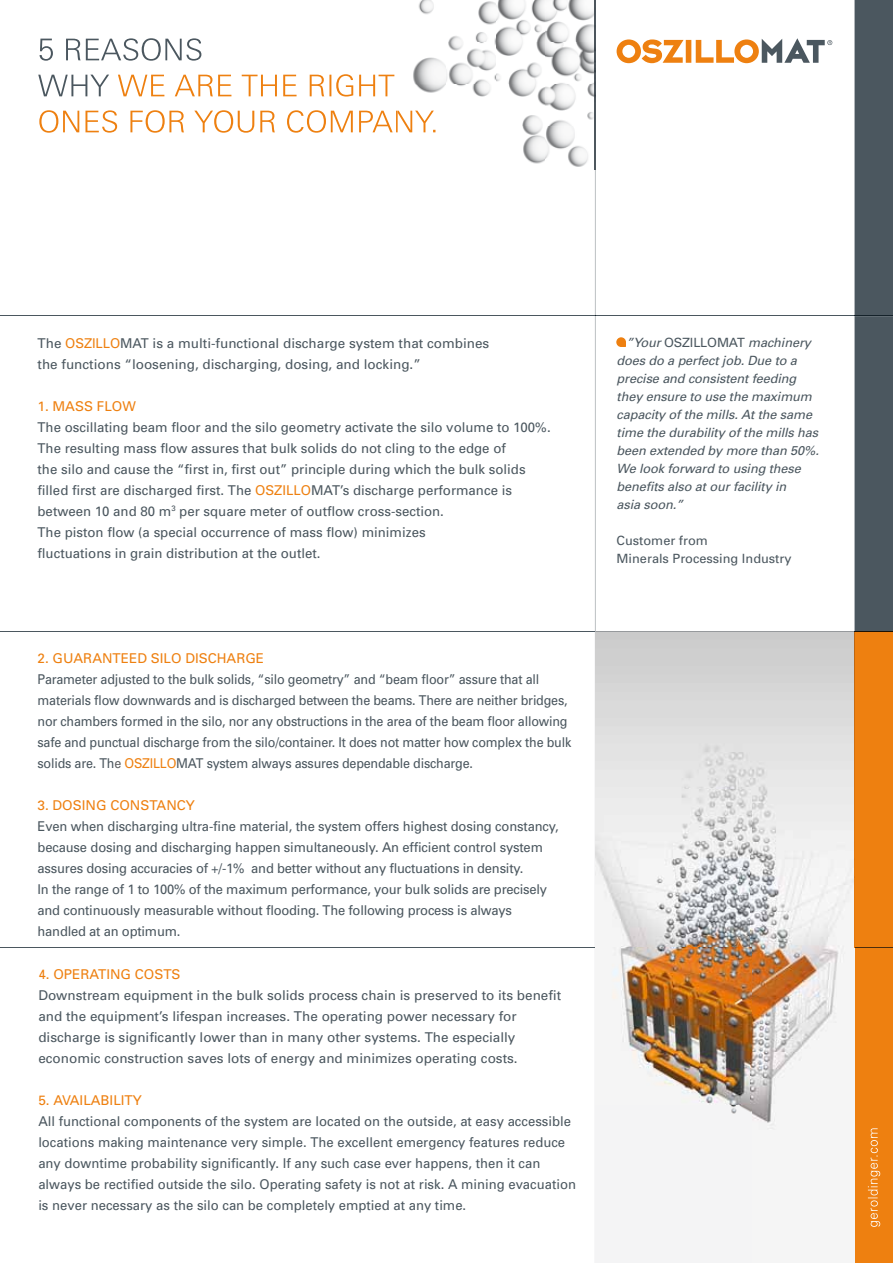
<style>
.page{position:relative;width:893px;height:1263px;background:#fff}
.page>*{position:absolute;margin:0;border:0;box-sizing:border-box;transform-origin:0 0}
.t1{font:13.5px/21px "Univers";color:#4b575f}
.t2{font:13.5px/21px "Univers";color:#4b575f;scale:.96 1}
.t3{font:13.5px/21px "Univers";color:#4b575f;scale:.93 1}
.t4{font:13.5px "Univers";color:#ee8010}
.t5{font:italic 12.75px/18px "Univers 55";letter-spacing:-.01em;color:#4b575f}
.t6{font:12.75px/18px "Univers";color:#4b575f}
.s1{color:#ee8010}
.s2{color:#5f6062}
.s3{font-family:"Univers";font-style:normal}
</style>
<div class="page">
<svg style="left:617px;top:38px;width:215px;height:25px"></svg>
<hr style="left:595px;top:169px;width:1px;height:147px;background:#4b575f">
<hr style="left:595px;top:316px;width:1px;height:315px;background:#4b575f">
<hr style="left:595px;top:316px;width:259px;height:1px;background:#4b575f">
<hr style="left:0;top:316px;width:595px;height:1px;background:#4b575f">
<hr style="left:0;top:947px;width:595px;height:1px;background:#4b575f">
<hr style="left:0;top:631px;width:595px;height:1px;background:#4b575f">
<svg style="left:39px;top:110px;width:359px;height:23px"></svg>
<svg style="left:118px;top:74px;width:276px;height:23px"></svg>
<svg style="left:38px;top:75px;width:71px;height:21px"></svg>
<svg style="left:40px;top:38px;width:161px;height:23px"></svg>
<svg style="left:617px;top:337px;width:9px;height:10px"></svg>
<img style="left:595px;top:631px;width:259px;height:632px">
<svg style="left:854px;top:0;width:39px;height:1263px;background:#9f7140"></svg>
<img style="left:398px;top:0;width:198px;height:169px">
<img style="left:398px;top:111px;width:37px;height:21px">
<p class="t1" style="left:38px;top:332px;width:453px">The <span class="s1">OSZILLO</span>MAT is a multi-functional discharge system that combines the functions “loosening, discharging, dosing, and locking.”</p>
<p class="t4" style="left:38px;top:398px;width:100px">1. MASS FLOW</p>
<p class="t1" style="left:38px;top:416px;width:515px">The oscillating beam floor and the silo geometry activate the silo volume to 100%.<br>The resulting mass flow assures that bulk solids do not cling to the edge of<br>the silo and cause the “first in, first out” principle during which the bulk solids filled first are discharged first. The <span class="s1">OSZILLO</span>MAT’s discharge performance is between 10 and 80 m<sup>3</sup> per square meter of outflow cross-section.<br>The piston flow (a special occurrence of mass flow) minimizes<br>fluctuations in grain distribution at the outlet.</p>
<p class="t4" style="left:38px;top:650px;width:228px">2. GUARANTEED SILO DISCHARGE</p>
<p class="t3" style="left:38px;top:668px;width:575px">Parameter adjusted to the bulk solids, “silo geometry” and “beam floor” assure that all materials flow downwards and is discharged between the beams. There are neither bridges, nor chambers formed in the silo, nor any obstructions in the area of the beam floor allowing safe and punctual discharge from the silo/container. It does not matter how complex the bulk solids are. Th<span class="s2">e</span> <span class="s1">OSZILLO</span>MAT system always assures dependable discharge.</p>
<p class="t4" style="left:38px;top:797px;width:159px">3. DOSING CONSTANCY</p>
<p class="t2" style="left:38px;top:815px;width:544px">Even when discharging ultra-fine material, the system offers highest dosing constancy, because dosing and discharging happen simultaneously. An efficient control system assures dosing accuracies of +/-1% and better without any fluctuations in density.<br>In the range of 1 to 100% of the maximum performance, your bulk solids are precisely and continuously measurable without flooding. The following process is always handled at an optimum.</p>
<p class="t4" style="left:38px;top:966px;width:144px">4. OPERATING COSTS</p>
<p class="t1" style="left:38px;top:985px;width:524px">Downstream equipment in the bulk solids process chain is preserved to its benefit and the equipment’s lifespan increases. The operating power necessary for discharge is significantly lower than in many other systems. The especially economic construction saves lots of energy and minimizes operating costs.</p>
<p class="t4" style="left:38px;top:1092px;width:105px">5. AVAILABILITY</p>
<p class="t1" style="left:38px;top:1111px;width:539px">All functional components of the system are located on the outside, at easy accessible locations making maintenance very simple. The excellent emergency features reduce any downtime probability significantly. If any such case ever happens, then it can always be rectified outside the silo. Operating safety is not at risk. A mining evacuation is never necessary as the silo can be completely emptied at any time.</p>
<p class="t5" style="left:617px;top:334px;width:204px;text-indent:10px">”Your <span class="s3">OSZILLOMAT</span> machinery does do a perfect job. Due to a precise and consistent feeding they ensure to use the maximum capacity of the mills. At the same time the durability of the mills has been extended by more than 50%.<br>We look forward to using these benefits also at our facility in<br>asia soon.”</p>
<p class="t6" style="left:617px;top:532px;width:176px">Customer from<br>Minerals Processing Industry</p>
</div>
